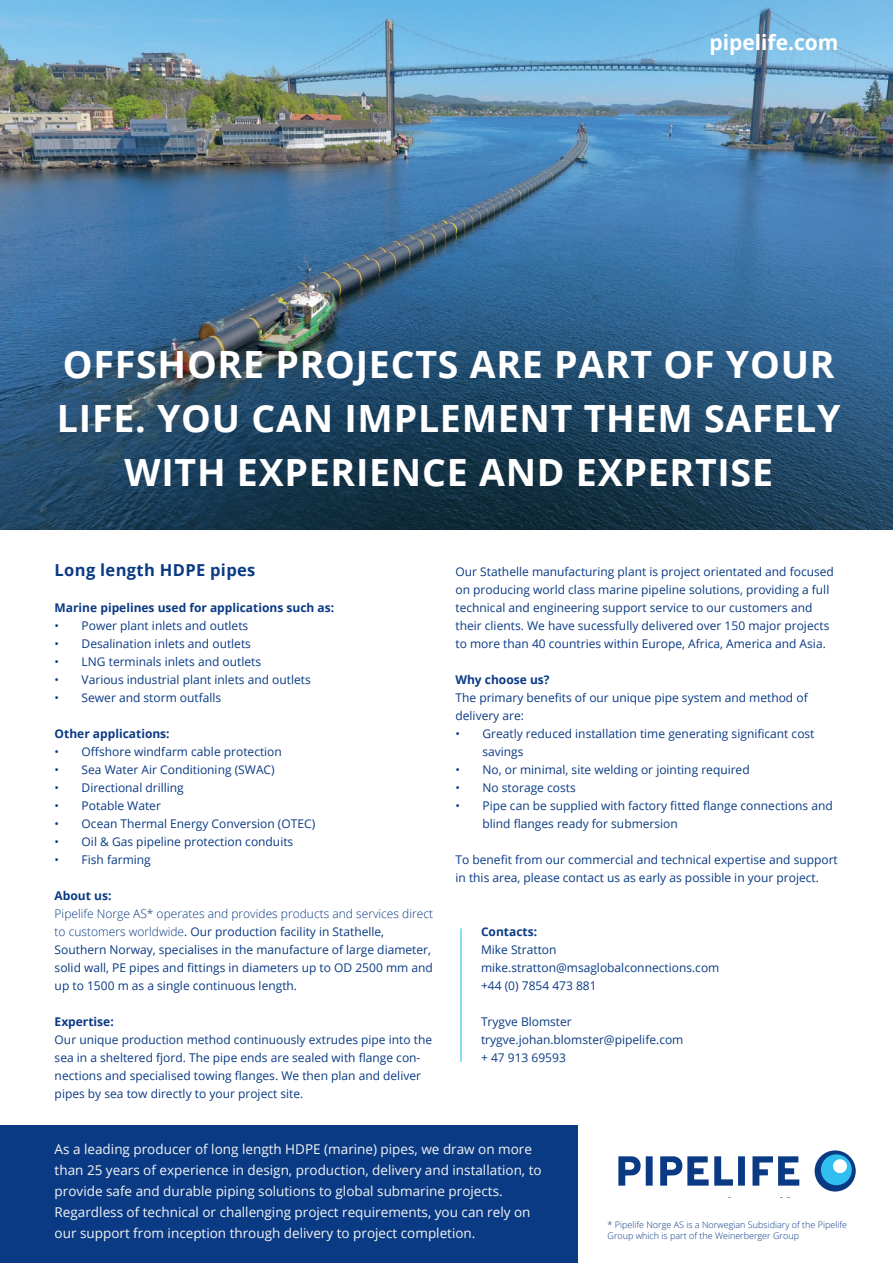
<style>
.page{position:relative;width:893px;height:1263px;background:#fff}
.page>*{position:absolute;margin:0;border:0;box-sizing:border-box;transform-origin:0 0}
.t1{font:700 37.5px/54px "Open Sans";letter-spacing:.02em;color:#fff;text-align:center}
.t2{font:700 21px "Open Sans";color:#fff}
.t3{font:700 16.5px "Open Sans";letter-spacing:.02em;color:#0a3a84}
.t4{font:13.5px/21px "Open Sans";color:#f4f5f5}
.t5{font:12px/18px "Open Sans";color:#0a3a84}
.t6{font:700 12px "Open Sans";color:#0a3a84}
.t7{font:300 9px/10.8px "Open Sans";color:#0a3a84}
.s1{font-weight:700}
.s2{font-weight:300}
</style>
<div class="page">
<img style="left:0;top:0;width:893px;height:530px">
<div style="left:0;top:1125px;width:578px;height:138px;background:#0a3a84"></div>
<svg style="left:618px;top:1150px;width:238px;height:42px"></svg>
<div style="left:821px;top:1154px;width:31px;height:31px;background:#30bfef;border-radius:50%"></div>
<div style="left:833px;top:1159px;width:14px;height:14px;background:#fff;border-radius:50%"></div>
<hr style="left:460px;top:928px;width:1px;height:134px;background:#30bfef">
<p class="t2" style="left:709px;top:28px;width:131px">pipelife.com</p>
<p class="t1" style="left:57px;top:336px;width:785px">OFFSHORE PROJECTS ARE PART OF YOUR<br>LIFE. YOU CAN IMPLEMENT THEM SAFELY<br>WITH EXPERIENCE AND EXPERTISE</p>
<p class="t3" style="left:55px;top:558px;width:202px">Long length HDPE pipes</p>
<p class="t6" style="left:55px;top:599px;width:281px">Marine pipelines used for applications such as:</p>
<p class="t5" style="left:55px;top:616px;width:195px">• Power plant inlets and outlets</p>
<p class="t5" style="left:55px;top:634px;width:198px">• Desalination inlets and outlets</p>
<p class="t5" style="left:55px;top:652px;width:208px">• LNG terminals inlets and outlets</p>
<p class="t5" style="left:55px;top:670px;width:258px">• Various industrial plant inlets and outlets</p>
<p class="t5" style="left:55px;top:688px;width:168px">• Sewer and storm outfalls</p>
<p class="t6" style="left:55px;top:725px;width:117px">Other applications:</p>
<p class="t5" style="left:55px;top:742px;width:229px">• Offshore windfarm cable protection</p>
<p class="t5" style="left:55px;top:760px;width:222px">• Sea Water Air Conditioning (SWAC)</p>
<p class="t5" style="left:55px;top:778px;width:131px">• Directional drilling</p>
<p class="t5" style="left:55px;top:796px;width:108px">• Potable Water</p>
<p class="t5" style="left:55px;top:814px;width:262px">• Ocean Thermal Energy Conversion (OTEC)</p>
<p class="t5" style="left:55px;top:832px;width:240px">• Oil &amp; Gas pipeline protection conduits</p>
<p class="t5" style="left:55px;top:850px;width:98px">• Fish farming</p>
<p class="t5" style="left:55px;top:886px;width:380px"><span class="s1">About us:<br></span><span class="s2">Pipelife Norge AS* operates and provides products and services direct to customers worldwide</span>. Our production facility in Stathelle, Southern Norway, specialises in the manufacture of large diameter, solid wall, PE pipes and fittings in diameters up to OD 2500 mm and up to 1500 m as a single continuous length.</p>
<p class="t5" style="left:55px;top:1012px;width:379px"><span class="s1">Expertise:<br></span>Our unique production method continuously extrudes pipe into the sea in a sheltered fjord. The pipe ends are sealed with flange con&shy;nections and specialised towing flanges. We then plan and deliver pipes by sea tow directly to your project site.</p>
<p class="t5" style="left:455px;top:562px;width:380px">Our Stathelle manufacturing plant is project orientated and focused on producing world class marine pipeline solutions, providing a full technical and engineering support service to our customers and their clients. We have sucessfully delivered over 150 major projects to more than 40 countries within Europe, Africa, America and Asia.</p>
<p class="t5" style="left:455px;top:670px;width:354px"><span class="s1">Why choose us?<br></span>The primary benefits of our unique pipe system and method of delivery are:</p>
<p class="t5" style="left:482px;top:724px;width:334px;text-indent:-27px">• Greatly reduced installation time generating significant cost savings</p>
<p class="t5" style="left:455px;top:760px;width:296px">• No, or minimal, site welding or jointing required</p>
<p class="t5" style="left:455px;top:778px;width:122px">• No storage costs</p>
<p class="t5" style="left:482px;top:796px;width:352px;text-indent:-27px">• Pipe can be supplied with factory fitted flange connections and blind flanges ready for submersion</p>
<p class="t5" style="left:455px;top:850px;width:384px">To benefit from our commercial and technical expertise and support in this area, please contact us as early as possible in your project.</p>
<p class="t5" style="left:481px;top:922px;width:240px"><span class="s1">Contacts:<br></span>Mike Stratton mike.stratton@msaglobalconnections.com +44 (0) 7854 473 881</p>
<p class="t5" style="left:481px;top:1012px;width:204px">Trygve Blomster trygve.johan.blomster@pipelife.com + 47 913 69593</p>
<p class="t4" style="left:55px;top:1138px;width:489px">As a leading producer of long length HDPE (marine) pipes, we draw on more than 25 years of experience in design, production, delivery and installation, to provide safe and durable piping solutions to global submarine projects.<br>Regardless of technical or challenging project requirements, you can rely on our support from inception through delivery to project completion.</p>
<p class="t7" style="left:607px;top:1219px;width:241px">* Pipelife Norge AS is a Norwegian Subsidiary of the Pipelife<br>Group which is part of the Weinerberger Group</p>
</div>
